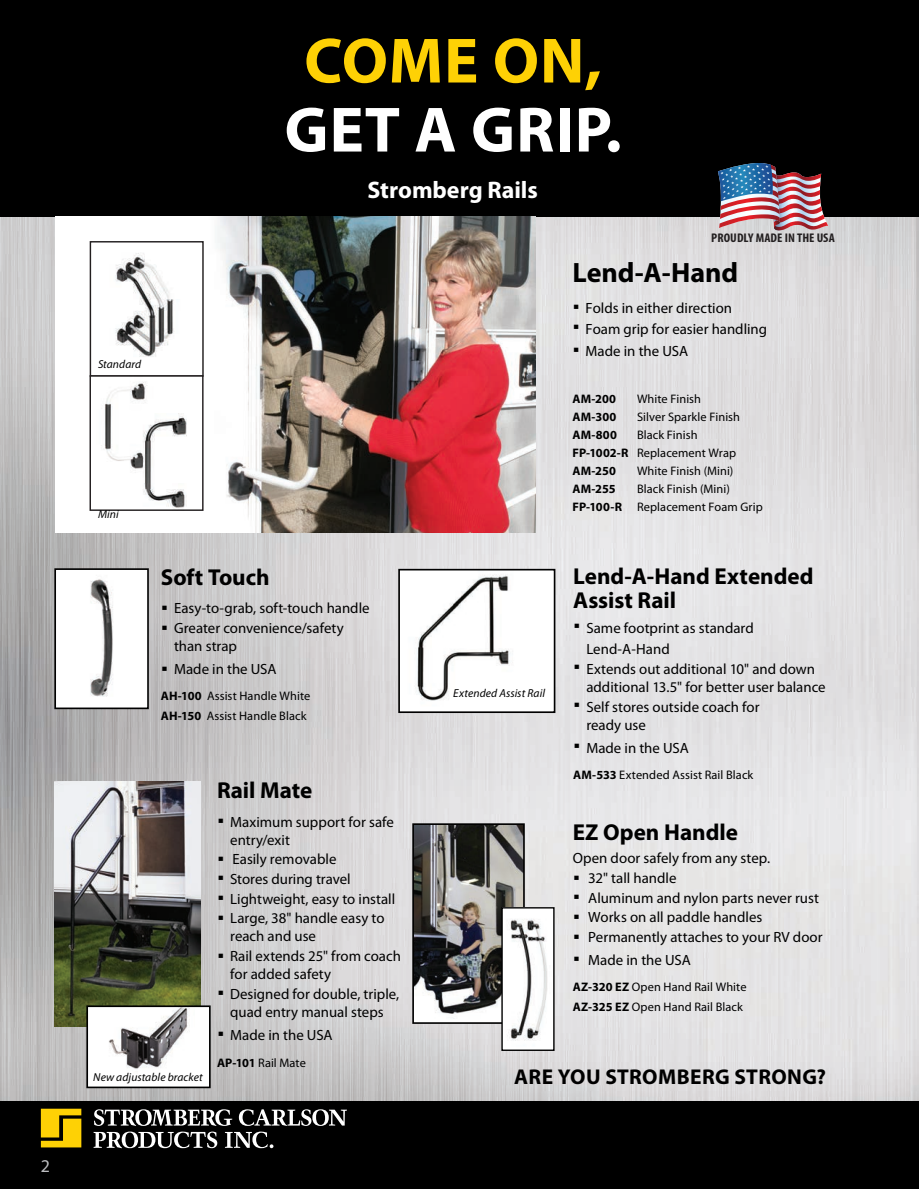
<style>
.page{position:relative;width:919px;height:1189px;background:#fff}
.page>*{position:absolute;margin:0;border:0;box-sizing:border-box;transform-origin:0 0}
.t1{font:700 64.5px "Myriad Pro";letter-spacing:.015em;color:#fff}
.t2{font:700 64.5px "Myriad Pro";letter-spacing:.01em;color:#fed105}
.t3{font:700 28.05px "Myriad Pro";letter-spacing:-.005em;color:#000}
.t4{font:700 24px "Myriad Pro";color:#fff}
.t5{font:700 23.1px/24.8px "Myriad Pro";color:#000}
.t6{font:700 21.45px "Myriad Pro";letter-spacing:.015em;color:#000}
.t7{font:18px "Myriad Pro";color:#bcbdc0}
.t8{font:14.85px/19.6px "Myriad Pro";color:#000}
.t9{font:700 condensed 12.6px "Myriad Pro";letter-spacing:.005em;color:#231f20;scale:1.06 1}
.t10{font:12.3px/18px "Myriad Pro";letter-spacing:.005em;color:#000}
.t11{font:700 12.3px "Myriad Pro";letter-spacing:.01em;color:#000}
.t12{font:italic 11.55px "Myriad Pro";letter-spacing:.01em;color:#000}
.s1{font-family:"Gotham";font-weight:700;font-size:26.4px}
.s2{font-weight:700}
</style>
<div class="page">
<img style="left:0;top:216px;width:919px;height:885px">
<div style="left:0;top:1101px;width:919px;height:88px;background:#000"></div>
<svg style="left:41px;top:1108px;width:40px;height:39px;background:#d6b004"></svg>
<svg style="left:94px;top:1109px;width:253px;height:39px"></svg>
<hr style="left:918px;top:0;width:1px;height:216px;background:#000">
<div style="left:0;top:0;width:918px;height:216px;background:#000"></div>
<img style="left:55px;top:216px;width:480px;height:317px">
<img style="left:99px;top:243px;width:89px;height:132px">
<div style="left:90px;top:241px;width:114px;height:136px;border:1px solid #231f20"></div>
<div style="left:90px;top:376px;width:113px;height:134px;background:#fff"></div>
<div style="left:90px;top:375px;width:113px;height:136px;border:1px solid #231f20"></div>
<img style="left:97px;top:376px;width:61px;height:92px">
<img style="left:132px;top:414px;width:54px;height:96px">
<img style="left:57px;top:571px;width:89px;height:135px">
<div style="left:54px;top:568px;width:95px;height:141px;border:2px solid #000"></div>
<img style="left:54px;top:781px;width:147px;height:246px">
<div style="left:87px;top:1006px;width:123px;height:81px;background:#fff"></div>
<img style="left:109px;top:1008px;width:81px;height:61px">
<div style="left:86px;top:1005px;width:125px;height:83px;border:2px solid #000"></div>
<img style="left:415px;top:826px;width:107px;height:195px">
<div style="left:412px;top:823px;width:113px;height:201px;border:2px solid #000"></div>
<img style="left:503px;top:909px;width:49px;height:140px">
<div style="left:501px;top:907px;width:53px;height:144px;border:1px solid #000"></div>
<img style="left:401px;top:572px;width:151px;height:137px">
<div style="left:398px;top:569px;width:157px;height:144px;border:2px solid #000"></div>
<img style="left:718px;top:163px;width:110px;height:68px">
<p class="t7" style="left:41px;top:1156px;width:11px">2</p>
<h1 class="t2" style="left:304px;top:25px;width:299px">COME ON,</h1>
<h1 class="t1" style="left:284px;top:94px;width:339px">GET A GRIP.</h1>
<h3 class="t4" style="left:367px;top:176px;width:172px">Stromberg Rails</h3>
<p class="t12" style="left:98px;top:358px;width:45px">Standard</p>
<p class="t12" style="left:98px;top:508px;width:22px">Mini</p>
<h3 class="t5" style="left:161px;top:565px;width:110px">Soft Touch</h3>
<p class="t8" style="left:161px;top:599px;width:210px"><span class="s1">·</span> Easy-to-grab, soft-touch handle <span class="s1">·</span> Greater convenience/safety</p>
<p class="t8" style="left:161px;top:635px;width:117px;line-height:23.1px;text-indent:13px">than strap<br><span class="s1">·</span> Made in the USA</p>
<p class="t10" style="left:161px;top:686px;width:151px;line-height:20.4px"><span class="s2">AH-100</span> Assist Handle White<br><span class="s2">AH-150</span> Assist Handle Black</p>
<h3 class="t5" style="left:217px;top:778px;width:97px">Rail Mate</h3>
<p class="t8" style="left:230px;top:813px;width:165px;line-height:18.1px;text-indent:-13px"><span class="s1">·</span> Maximum support for safe entry/exit</p>
<p class="t8" style="left:217px;top:850px;width:180px"><span class="s1">·</span> Easily removable<br><span class="s1">·</span> Stores during travel<br><span class="s1">·</span> Lightweight, easy to install <span class="s1">·</span> Large, 38" handle easy to</p>
<p class="t8" style="left:217px;top:927px;width:185px;text-indent:13px">reach and use<br><span class="s1">·</span> Rail extends 25" from coach</p>
<p class="t8" style="left:217px;top:965px;width:184px;text-indent:13px">for added safety<br><span class="s1">·</span> Designed for double, triple,</p>
<p class="t8" style="left:217px;top:1001px;width:168px;line-height:23px;text-indent:13px">quad entry manual steps <span class="s1">·</span> Made in the USA</p>
<p class="t10" style="left:217px;top:1054px;width:90px"><span class="s2">AP-101</span> Rail Mate</p>
<p class="t12" style="left:453px;top:687px;width:93px">Extended Assist Rail</p>
<p class="t9" style="left:711px;top:230px;width:118px">PROUDLY MADE IN THE USA</p>
<h2 class="t3" style="left:572px;top:257px;width:167px">Lend-A-Hand</h2>
<p class="t8" style="left:572px;top:298px;width:196px;line-height:21.3px"><span class="s1">·</span> Folds in either direction<br><span class="s1">·</span> Foam grip for easier handling <span class="s1">·</span> Made in the USA</p>
<p class="t11" style="left:572px;top:392px;width:45px">AM-200</p>
<p class="t10" style="left:637px;top:390px;width:66px">White Finish</p>
<p class="t11" style="left:572px;top:410px;width:45px">AM-300</p>
<p class="t10" style="left:637px;top:408px;width:105px">Silver Sparkle Finish</p>
<p class="t11" style="left:572px;top:428px;width:46px">AM-800</p>
<p class="t10" style="left:572px;top:426px;width:165px;text-indent:64px">Black Finish<br><span class="s2">FP-1002-R</span> Replacement Wrap<br><span class="s2">AM-250</span></p>
<p class="t10" style="left:637px;top:462px;width:98px">White Finish (Mini)</p>
<p class="t10" style="left:572px;top:480px;width:192px;text-indent:64px">Black Finish (Mini)<br><span class="s2">FP-100-R</span> Replacement Foam Grip</p>
<p class="t11" style="left:572px;top:482px;width:45px">AM-255</p>
<h3 class="t5" style="left:573px;top:564px;width:242px">Lend-A-Hand Extended<br>Assist Rail</h3>
<p class="t8" style="left:586px;top:617px;width:169px;line-height:21.5px;text-indent:-13px"><span class="s1">·</span> Same footprint as standard<br>Lend-A-Hand</p>
<p class="t8" style="left:586px;top:660px;width:241px;line-height:18.1px;text-indent:-13px"><span class="s1">·</span> Extends out additional 10" and down additional 13.5" for better user balance</p>
<p class="t8" style="left:586px;top:698px;width:175px;line-height:18.1px;text-indent:-13px"><span class="s1">·</span> Self stores outside coach for ready use</p>
<p class="t8" style="left:573px;top:738px;width:117px"><span class="s1">·</span> Made in the USA</p>
<p class="t10" style="left:573px;top:765px;width:182px"><span class="s2">AM-533</span> Extended Assist Rail Black</p>
<h3 class="t5" style="left:573px;top:820px;width:167px">EZ Open Handle</h3>
<p class="t8" style="left:573px;top:849px;width:251px">Open door safely from any step.<br><span class="s1">·</span> 32" tall handle<br><span class="s1">·</span> Aluminum and nylon parts never rust <span class="s1">·</span> Works on all paddle handles<br><span class="s1">·</span> Permanently attaches to your RV door</p>
<p class="t8" style="left:573px;top:950px;width:119px"><span class="s1">·</span> Made in the USA</p>
<p class="t10" style="left:573px;top:976px;width:175px;line-height:20.4px"><span class="s2">AZ-320 EZ</span> Open Hand Rail White<br><span class="s2">AZ-325 EZ</span> Open Hand Rail Black</p>
<p class="t12" style="left:93px;top:1070px;width:111px">New adjustable bracket</p>
<h3 class="t6" style="left:514px;top:1065px;width:313px">ARE YOU STROMBERG STRONG?</h3>
</div>
